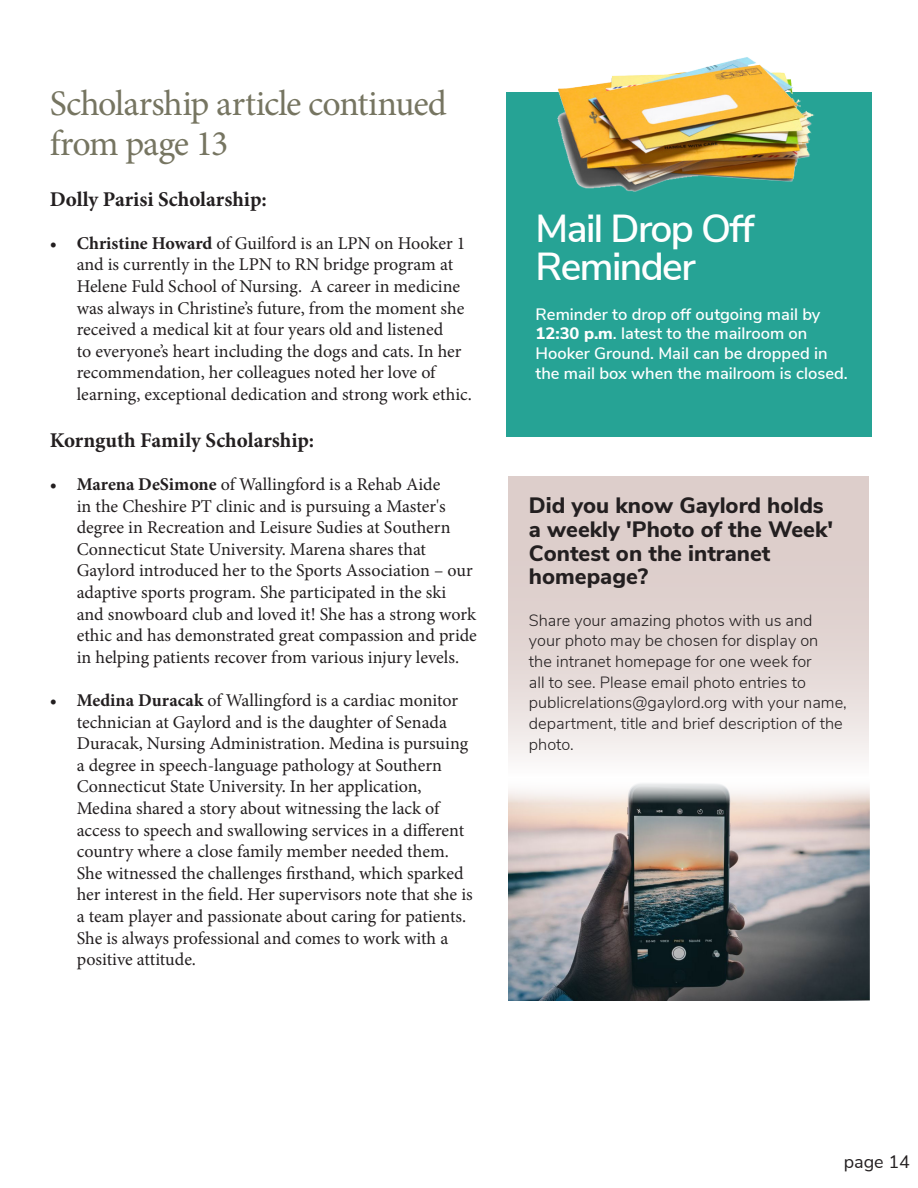
<style>
.page{position:relative;width:918px;height:1188px;background:#fff}
.page>*{position:absolute;margin:0;border:0;box-sizing:border-box;transform-origin:0 0}
.t1{font:600 39px/37.5px "Nunito Sans";letter-spacing:-.04em;color:#fff}
.t2{font:36px/40.5px "Minion Pro";letter-spacing:-.025em;color:#767561}
.t3{font:800 22.2px/23.7px "Nunito Sans";color:#231f20}
.t4{font:700 21px "Minion Pro";color:#231f20}
.t5{font:18px/21.6px "Minion Pro";letter-spacing:-.005em;color:#231f20}
.t6{font:18px "Nunito Sans";color:#231f20}
.t7{font:600 16.5px/19.8px "Nunito Sans";color:#fff}
.t8{font:300 16.35px/20.7px "Nunito Sans";color:#231f20}
.s1{font-weight:700}
.s2{font-weight:800}
</style>
<div class="page">
<div style="left:508px;top:476px;width:361px;height:302px;background:linear-gradient(to bottom,#d6c4c0,#f3eeed)"></div>
<img style="left:508px;top:777px;width:361px;height:223px">
<div style="left:507px;top:92px;width:365px;height:344px;background:#26a395"></div>
<img style="left:557px;top:57px;width:257px;height:135px">
<p class="t2" style="left:50px;top:83px;width:399px">Scholarship article continued from page 13</p>
<p class="t4" style="left:50px;top:186px;width:219px">Dolly Parisi Scholarship:</p>
<p class="t5" style="left:77px;top:232px;width:397px;text-indent:-27px"><span class="s1">• Christine Howard</span> of Guilford is an LPN on Hooker 1 and is currently in the LPN to RN bridge program at Helene Fuld School of Nursing. A career in medicine was always in Christine’s future, from the moment she received a medical kit at four years old and listened<br>to everyone’s heart including the dogs and cats. In her recommendation, her colleagues noted her love of learning, exceptional dedication and strong work ethic.</p>
<p class="t4" style="left:50px;top:428px;width:266px">Kornguth Family Scholarship:</p>
<p class="t5" style="left:77px;top:474px;width:402px;text-indent:-27px"><span class="s1">• Marena DeSimone</span> of Wallingford is a Rehab Aide<br>in the Cheshire PT clinic and is pursuing a Master's degree in Recreation and Leisure Sudies at Southern Connecticut State University. Marena shares that Gaylord introduced her to the Sports Association – our adaptive sports program. She participated in the ski and snowboard club and loved it! She has a strong work ethic and has demonstrated great compassion and pride in helping patients recover from various injury levels.</p>
<p class="t5" style="left:77px;top:690px;width:398px;text-indent:-27px"><span class="s1">• Medina Duracak</span> of Wallingford is a cardiac monitor technician at Gaylord and is the daughter of Senada Duracak, Nursing Administration. Medina is pursuing a degree in speech-language pathology at Southern Connecticut State University. In her application, Medina shared a story about witnessing the lack of access to speech and swallowing services in a different country where a close family member needed them.<br>She witnessed the challenges firsthand, which sparked her interest in the field. Her supervisors note that she is a team player and passionate about caring for patients.<br>She is always professional and comes to work with a positive attitude.</p>
<p class="t1" style="left:536px;top:208px;width:221px">Mail Drop Off<br>Reminder</p>
<p class="t7" style="left:536px;top:303px;width:314px">Reminder to drop off outgoing mail by <span class="s2">12:30 p.m</span>. latest to the mailroom on Hooker Ground. Mail can be dropped in the mail box when the mailroom is closed.</p>
<p class="t3" style="left:529px;top:492px;width:306px">Did you know Gaylord holds a weekly 'Photo of the Week'<br>Contest on the intranet homepage?</p>
<p class="t8" style="left:529px;top:609px;width:319px">Share your amazing photos with us and your photo may be chosen for display on<br>the intranet homepage for one week for<br>all to see. Please email photo entries to publicrelations@gaylord.org with your name, department, title and brief description of the photo.</p>
<p class="t6" style="left:844px;top:1149px;width:68px">page 14</p>
</div>
